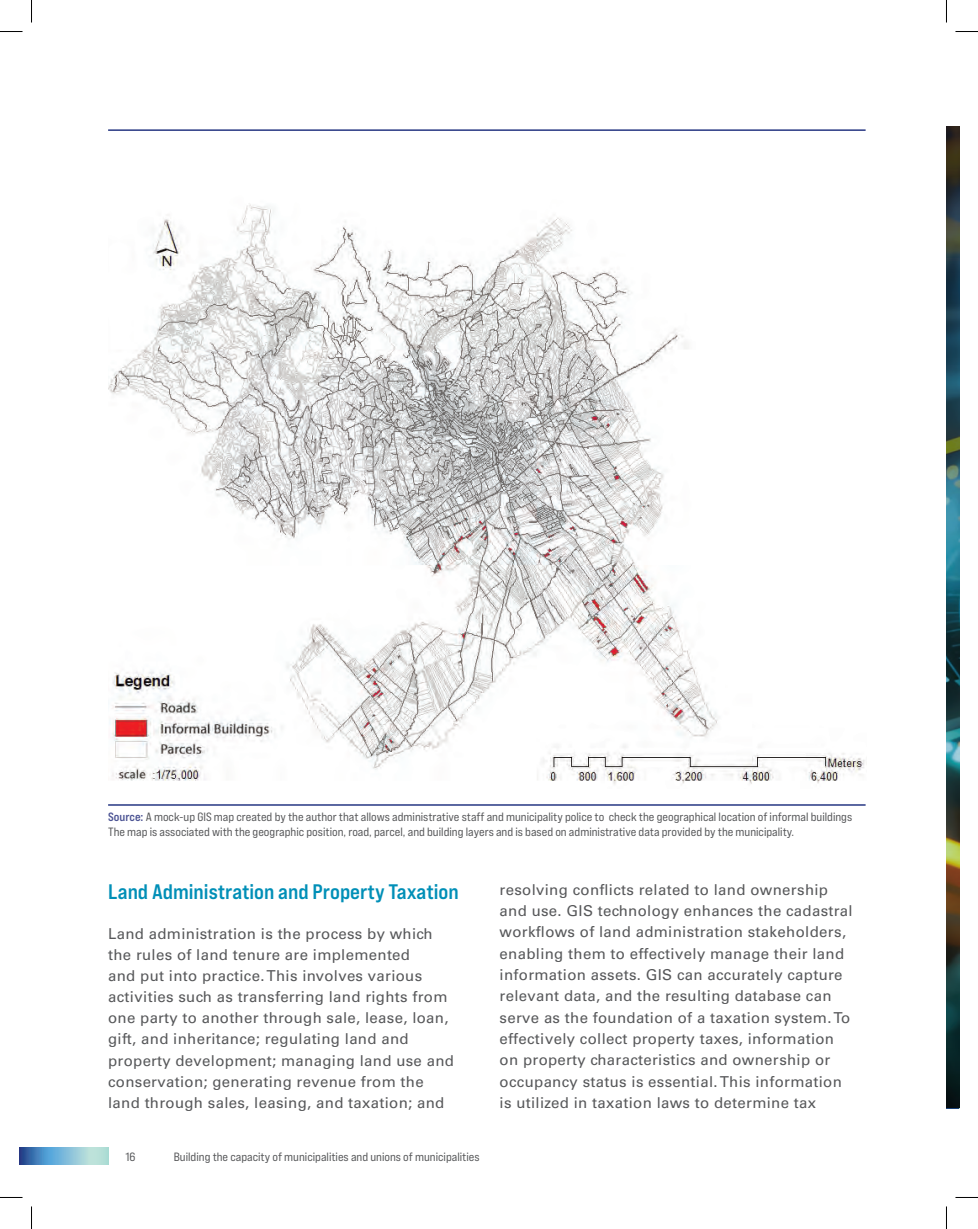
<style>
.page{position:relative;width:978px;height:1229px;background:#fff}
.page>*{position:absolute;margin:0;border:0;box-sizing:border-box;transform-origin:0 0}
.t1{font:21px "Bebas Neue Pro Exp Bd";color:#008fb7}
.t2{font:15px/21.3px "Univers LT Std";letter-spacing:.02em;color:#57585a}
.t3{font:12px/14.4px "Bebas Neue Pro Exp Rg";color:#57585a}
.s1{font-family:"Bebas Neue Pro Exp Bd";color:#4c5494}
</style>
<div class="page">
<svg style="left:20px;top:1147px;width:88px;height:17px"></svg>
<img style="left:946px;top:126px;width:12px;height:981px">
<hr style="left:108px;top:804px;width:757px;height:1px;background:#273783">
<hr style="left:108px;top:129px;width:757px;height:2px;background:#273783">
<img style="left:108px;top:203px;width:757px;height:582px">
<svg style="left:0;top:31px;width:22px;height:1px"></svg>
<svg style="left:955px;top:31px;width:22px;height:1px"></svg>
<svg style="left:31px;top:0;width:1px;height:23px"></svg>
<svg style="left:31px;top:1206px;width:1px;height:22px"></svg>
<p class="t3" style="left:108px;top:809px;width:745px"><span class="s1">Source:</span> A mock-up GIS map created by the author that allows administrative staff and municipality police to check the geographical location of informal buildings<br>The map is associated with the geographic position, road, parcel, and building layers and is based on administrative data provided by the municipality.</p>
<h1 class="t1" style="left:108px;top:878px;width:352px">Land Administration and Property Taxation</h1>
<p class="t2" style="left:108px;top:922px;width:347px">Land administration is the process by which the rules of land tenure are implemented<br>and put into practice. This involves various activities such as transferring land rights from one party to another through sale, lease, loan, gift, and inheritance; regulating land and property development; managing land use and conservation; generating revenue from the land through sales, leasing, and taxation; and</p>
<p class="t3" style="left:125px;top:1149px;width:11px">16</p>
<p class="t3" style="left:174px;top:1149px;width:307px">Building the capacity of municipalities and unions of municipalities</p>
<p class="t2" style="left:499px;top:878px;width:354px">resolving conflicts related to land ownership and use. GIS technology enhances the cadastral workflows of land administration stakeholders, enabling them to effectively manage their land information assets. GIS can accurately capture relevant data, and the resulting database can serve as the foundation of a taxation system. To effectively collect property taxes, information on property characteristics and ownership or occupancy status is essential. This information is utilized in taxation laws to determine tax</p>
</div>
